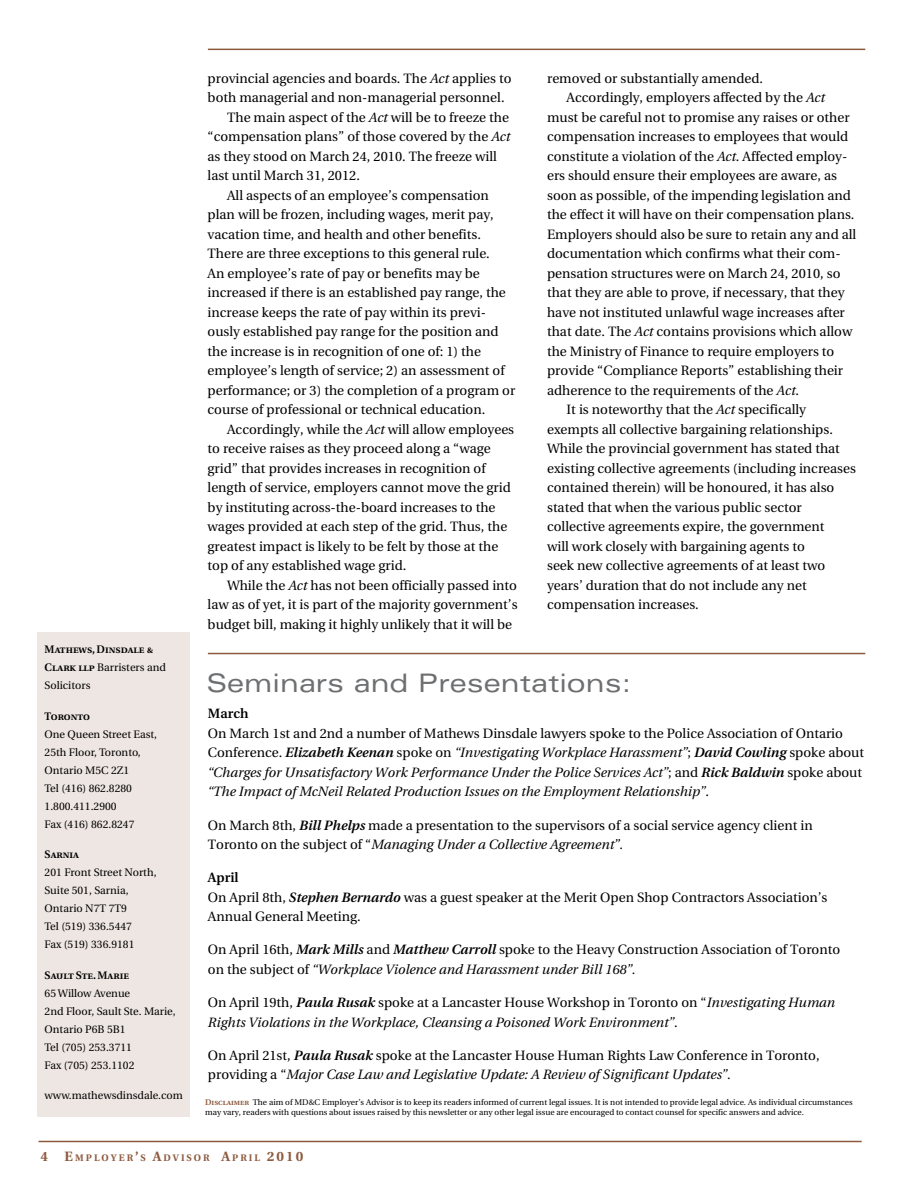
<style>
.page{position:relative;width:918px;height:1188px;background:#fff}
.page>*{position:absolute;margin:0;border:0;box-sizing:border-box;transform-origin:0 0}
.t1{font:expanded 25.5px "Univers";color:#6d6f71}
.Body_Copy{font:13.5px/19.5px "Utopia";color:#000}
.Body_Copy-2{font:italic 13.5px/19.5px "Utopia";color:#000}
.t2{font:10.8px/18px "Utopia";color:#000}
.t3{font:10.8px/18px "Utopia Semibold SC";color:#000}
.t4{font:700 9.45px "Utopia";letter-spacing:.215em;color:#8d5a3e}
.t5{font:8.25px/9.9px "Utopia";color:#000}
.s1{font-style:italic}
.s2{font-family:"Utopia"}
.s3{font-family:"Utopia Semibold SC"}
.s4{font-weight:600;font-style:normal}
.s5{font-style:normal}
.s6{font-weight:600}
.s7{font-weight:600;font-style:italic}
.s8{font-family:"Utopia Semibold SC";color:#8d5a3e}
.s9{font-size:13.5px}
</style>
<div class="page">
<hr style="left:208px;top:49px;width:657px;height:1px;background:#8d5a3e">
<hr style="left:39px;top:1141px;width:823px;height:1px;background:#8d5a3e">
<div style="left:37px;top:632px;width:153px;height:484px;background:#eee6e2"></div>
<hr style="left:208px;top:653px;width:657px;height:1px;background:#8d5a3e">
<p class="Body_Copy" style="left:208px;top:69px;width:306px">provincial agencies and boards. The <span class="s1">Act</span> applies to both managerial and non-managerial personnel.</p>
<p class="Body_Copy" style="left:208px;top:108px;width:304px;text-indent:19px">The main aspect of the <span class="s1">Act</span> will be to freeze the “compensation plans” of those covered by the <span class="s1">Act </span>as they stood on March 24, 2010. The freeze will last until March 31, 2012.</p>
<p class="Body_Copy" style="left:208px;top:186px;width:309px;text-indent:19px">All aspects of an employee’s compensation plan will be frozen, including wages, merit pay, vacation time, and health and other benefits.<br>There are three exceptions to this general rule.<br>An employee’s rate of pay or benefits may be increased if there is an established pay range, the increase keeps the rate of pay within its previ&shy;ously established pay range for the position and the increase is in recognition of one of: 1) the employee’s length of service; 2) an assessment of performance; or 3) the completion of a program or course of professional or technical education.</p>
<p class="Body_Copy" style="left:208px;top:420px;width:308px;text-indent:19px">Accordingly, while the <span class="s1">Act</span> will allow employees to receive raises as they proceed along a “wage grid” that provides increases in recognition of length of service, employers cannot move the grid by instituting across-the-board increases to the wages provided at each step of the grid. Thus, the greatest impact is likely to be felt by those at the top of any established wage grid.</p>
<p class="Body_Copy" style="left:208px;top:576px;width:311px;text-align:justify;text-indent:19px">While the <span class="s1">Act</span> has not been officially passed into law as of yet, it is part of the majority government’s budget bill, making it highly unlikely that it will be</p>
<p class="Body_Copy" style="left:547px;top:69px;width:217px">removed or substantially amended.</p>
<p class="Body_Copy" style="left:567px;top:88px;width:260px">Accordingly, employers affected by the <span class="s1">Act</span></p>
<p class="Body_Copy" style="left:547px;top:108px;width:304px">must be careful not to promise any raises or other</p>
<p class="Body_Copy" style="left:547px;top:127px;width:303px">compensation increases to employees that would</p>
<p class="Body_Copy" style="left:547px;top:147px;width:302px">constitute a violation of the <span class="s1">Act</span>. Affected employ-</p>
<p class="Body_Copy" style="left:547px;top:166px;width:291px">ers should ensure their employees are aware, as</p>
<p class="Body_Copy" style="left:547px;top:186px;width:305px">soon as possible, of the impending legislation and</p>
<p class="Body_Copy" style="left:547px;top:205px;width:309px">the effect it will have on their compensation plans.</p>
<p class="Body_Copy" style="left:547px;top:225px;width:311px">Employers should also be sure to retain any and all</p>
<p class="Body_Copy" style="left:547px;top:244px;width:295px">documentation which confirms what their com-</p>
<p class="Body_Copy" style="left:547px;top:264px;width:295px">pensation structures were on March 24, 2010, so</p>
<p class="Body_Copy" style="left:547px;top:283px;width:299px">that they are able to prove, if necessary, that they</p>
<p class="Body_Copy" style="left:547px;top:303px;width:299px">have not instituted unlawful wage increases after</p>
<p class="Body_Copy" style="left:547px;top:322px;width:307px">that date. The <span class="s1">Act</span> contains provisions which allow</p>
<p class="Body_Copy" style="left:547px;top:342px;width:289px">the Ministry of Finance to require employers to</p>
<p class="Body_Copy" style="left:547px;top:361px;width:298px">provide “Compliance Reports” establishing their</p>
<p class="Body_Copy" style="left:547px;top:381px;width:254px">adherence to the requirements of the <span class="s1">Act</span>.</p>
<p class="Body_Copy" style="left:547px;top:400px;width:310px;text-indent:19px">It is noteworthy that the <span class="s1">Act</span> specifically exempts all collective bargaining relationships.<br>While the provincial government has stated that existing collective agreements (including increases contained therein) will be honoured, it has also stated that when the various public sector collective agreements expire, the government<br>will work closely with bargaining agents to<br>seek new collective agreements of at least two years’ duration that do not include any net compensation increases.</p>
<p class="t3" style="left:45px;top:641px;width:123px">Mathews, Dinsdale &amp;<br>Clark llp <span class="s2">Barristers and<br>Solicitors</span></p>
<p class="t2" style="left:45px;top:707px;width:114px"><span class="s3">Toronto<br></span>One Queen Street East,<br>25th Floor, Toronto,<br>Ontario M5C 2Z1<br>Tel (416) 862.8280<br>1.800.411.2900<br>Fax (416) 862.8247</p>
<p class="t2" style="left:45px;top:846px;width:113px"><span class="s3">Sarnia<br></span>201 Front Street North,<br>Suite 501, Sarnia,<br>Ontario N7T 7T9<br>Tel (519) 336.5447<br>Fax (519) 336.9181</p>
<p class="t2" style="left:45px;top:966px;width:132px"><span class="s3">Sault Ste. Marie<br></span>65 Willow Avenue<br>2nd Floor, Sault Ste. Marie,<br>Ontario P6B 5B1<br>Tel (705) 253.3711<br>Fax (705) 253.1102</p>
<p class="t2" style="left:45px;top:1087px;width:140px">www.mathewsdinsdale.com</p>
<p class="t1" style="left:207px;top:667px;width:426px">Seminars and Presentations:</p>
<p class="Body_Copy-2" style="left:208px;top:704px;width:658px"><span class="s4">March<br></span><span class="s5">On March 1st and 2nd a number of Mathews Dinsdale lawyers spoke to the Police Association of Ontario Conference.</span> <span class="s6">Elizabeth Keenan</span> <span class="s5">spoke on</span> “Investigating Workplace Harassment”<span class="s5">;</span> <span class="s6">David Cowling</span> <span class="s5">spoke about </span>“Charges for Unsatisfactory Work Performance Under the Police Services Act”<span class="s5">; and</span> <span class="s6">Rick Baldwin</span> <span class="s5">spoke about </span>“The Impact of McNeil Related Production Issues on the Employment Relationship”<span class="s5">.</span></p>
<p class="Body_Copy" style="left:208px;top:815px;width:606px">On March 8th, <span class="s7">Bill Phelps</span> made a presentation to the supervisors of a social service agency client in<br>Toronto on the subject of “<span class="s1">Managing Under a Collective Agreement”.</span></p>
<p class="Body_Copy" style="left:208px;top:868px;width:621px"><span class="s6">April<br></span>On April 8th, <span class="s7">Stephen Bernardo</span> was a guest speaker at the Merit Open Shop Contractors Association’s<br>Annual General Meeting.</p>
<p class="Body_Copy" style="left:208px;top:940px;width:634px">On April 16th, <span class="s7">Mark Mills</span> and <span class="s7">Matthew Carroll</span> spoke to the Heavy Construction Association of Toronto on the subject of <span class="s1">“Workplace Violence and Harassment under Bill 168”.</span></p>
<p class="Body_Copy-2" style="left:208px;top:993px;width:629px"><span class="s5">On April 19th,</span> <span class="s6">Paula Rusak</span> <span class="s5">spoke at a Lancaster House Workshop in Toronto on “</span>Investigating Human<br>Rights Violations in the Workplace, Cleansing a Poisoned Work Environment”<span class="s5">.</span></p>
<p class="Body_Copy" style="left:208px;top:1046px;width:613px">On April 21st, <span class="s7">Paula Rusak</span> spoke at the Lancaster House Human Rights Law Conference in Toronto, providing a “<span class="s1">Major Case Law and Legislative Update: A Review of Significant Updates”.</span></p>
<p class="t5" style="left:205px;top:1098px;width:649px"><span class="s8">Disclaimer</span> The aim of MD&amp;C Employer’s Advisor is to keep its readers informed of current legal issues. It is not intended to provide legal advice. As individual circumstances may vary, readers with questions about issues raised by this newsletter or any other legal issue are encouraged to contact counsel for specific answers and advice.</p>
<p class="t4" style="left:40px;top:1152px;width:264px"><span class="s9">4 E</span>MPLOYER<span class="s9">’</span>S <span class="s9">A</span>DVISOR <span class="s9">A</span>PRIL <span class="s9">2010</span></p>
</div>
